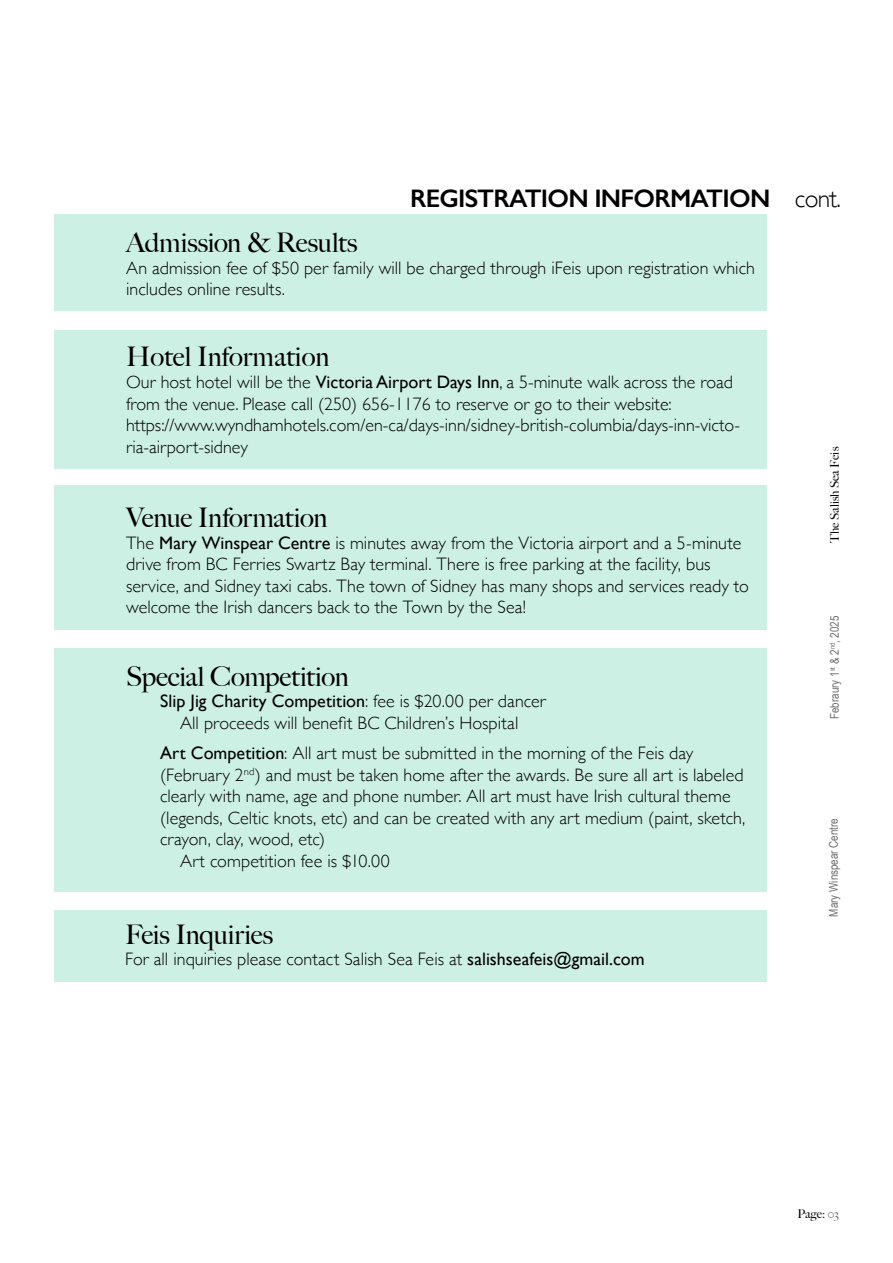
<style>
.page{position:relative;width:893px;height:1263px;background:#fff}
.page>*{position:absolute;margin:0;border:0;box-sizing:border-box;transform-origin:0 0}
.t1{font:500 27px "Big Caslon";letter-spacing:-.005em;color:#000}
.t2{font:600 25.5px "Gill Sans";letter-spacing:-.03em;color:#000}
.t3{font:300 18px/21.6px "Gill Sans";color:#000}
.t4{font:12px "Arial Narrow";color:#6d6e71}
.t5{font:500 12px "Big Caslon";color:#000}
.s1{font-weight:300}
.s2{font-weight:400}
.s3{color:#6d6e71}
</style>
<div class="page">
<div style="left:54px;top:215px;width:713px;height:96px;background:#cdf0e5"></div>
<div style="left:54px;top:330px;width:713px;height:138px;background:#cdf0e5"></div>
<div style="left:54px;top:485px;width:713px;height:145px;background:#cdf0e5"></div>
<div style="left:54px;top:648px;width:713px;height:243px;background:#cdf0e5"></div>
<div style="left:54px;top:910px;width:713px;height:72px;background:#cdf0e5"></div>
<h2 class="t2" style="left:410px;top:183px;width:432px">REGISTRATION INFORMATION <span class="s1">cont.</span></h2>
<h1 class="t1" style="left:126px;top:220px;width:233px">Admission &amp; Results</h1>
<p class="t3" style="left:126px;top:256px;width:630px">An admission fee of $50 per family will be charged through iFeis upon registration which includes online results.</p>
<h1 class="t1" style="left:126px;top:335px;width:205px">Hotel Information</h1>
<p class="t3" style="left:126px;top:370px;width:615px">Our host hotel will be the <span class="s2">Victoria Airport Days Inn</span>, a 5-minute walk across the road from the venue. Please call (250) 656-1176 to reserve or go to their website: https://www.wyndhamhotels.com/en-ca/days-inn/sidney-british-columbia/days-inn-victo&shy;ria-airport-sidney</p>
<h1 class="t1" style="left:126px;top:495px;width:203px">Venue Information</h1>
<p class="t3" style="left:126px;top:531px;width:624px">The <span class="s2">Mary Winspear Centre</span> is minutes away from the Victoria airport and a 5-minute drive from BC Ferries Swartz Bay terminal. There is free parking at the facility, bus service, and Sidney taxi cabs. The town of Sidney has many shops and services ready to welcome the Irish dancers back to the Town by the Sea!</p>
<h1 class="t1" style="left:126px;top:654px;width:224px">Special Competition</h1>
<p class="t3" style="left:160px;top:690px;width:387px;text-align:center"><span class="s2">Slip Jig Charity Competition</span>: fee is $20.00 per dancer<br>All proceeds will benefit BC Children’s Hospital</p>
<p class="t3" style="left:160px;top:741px;width:535px"><span class="s2">Art Competition</span>: All art must be submitted in the morning of the Feis day</p>
<p class="t3" style="left:160px;top:763px;width:585px">(February 2<sup>nd</sup>) and must be taken home after the awards. Be sure all art is labeled</p>
<p class="t3" style="left:160px;top:785px;width:572px">clearly with name, age and phone number. All art must have Irish cultural theme</p>
<p class="t3" style="left:160px;top:806px;width:587px">(legends, Celtic knots, etc) and can be created with any art medium (paint, sketch,</p>
<p class="t3" style="left:160px;top:828px;width:167px">crayon, clay, wood, etc)</p>
<p class="t3" style="left:180px;top:849px;width:211px">Art competition fee is $10.00</p>
<h1 class="t1" style="left:125px;top:912px;width:149px">Feis Inquiries</h1>
<p class="t3" style="left:125px;top:948px;width:521px">For all inquiries please contact Salish Sea Feis at <span class="s2">salishseafeis@gmail.com</span></p>
<p class="t5" style="left:825px;top:543px;width:97px;rotate:-90deg">The Salish Sea Feis</p>
<p class="t4" style="left:826px;top:719px;width:105px;rotate:-90deg">Febraury 1<sup>st</sup> &amp; 2<sup>nd</sup>, 2025</p>
<p class="t4" style="left:825px;top:916px;width:100px;rotate:-90deg">Mary Winspear Centre</p>
<p class="t5" style="left:797px;top:1203px;width:43px">Page: <span class="s3">03</span></p>
</div>
